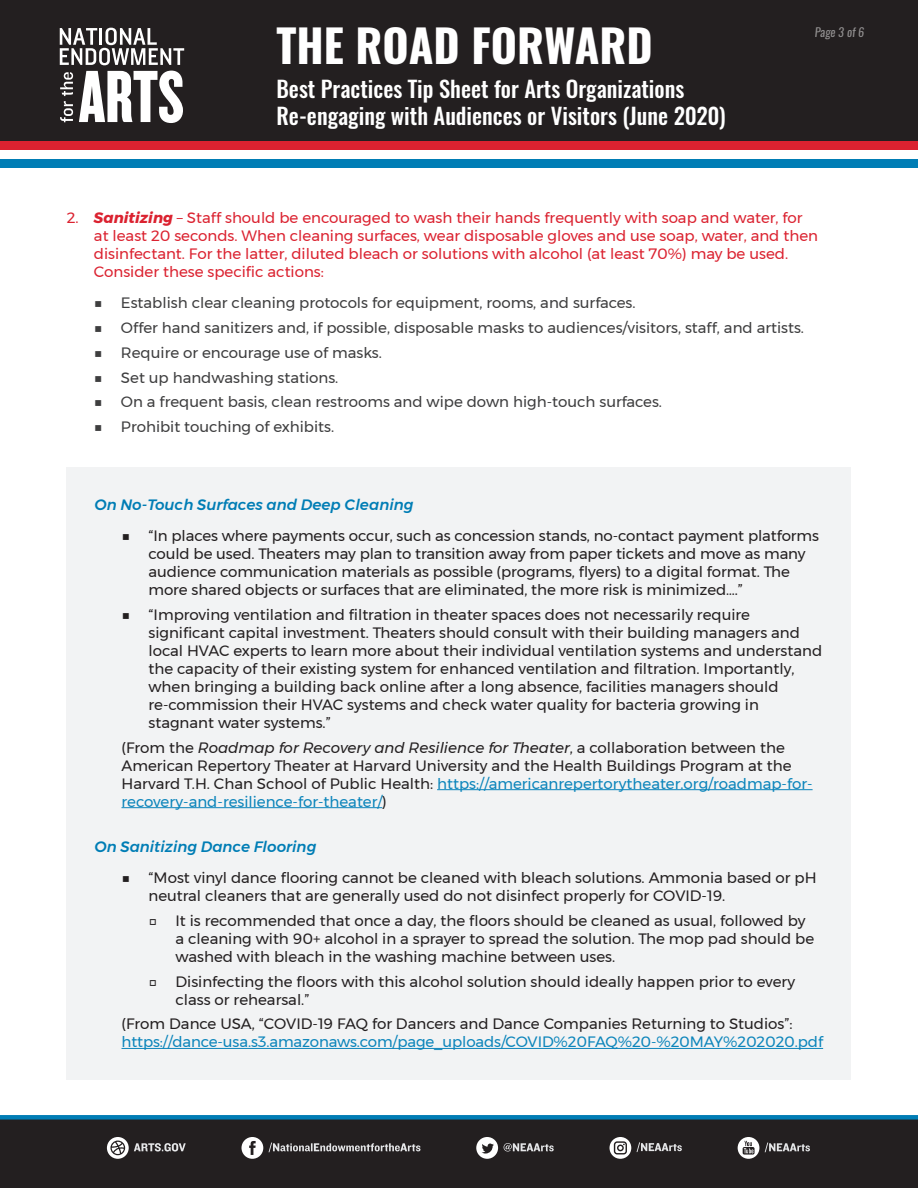
<style>
.page{position:relative;width:918px;height:1188px;background:#fff}
.page>*{position:absolute;margin:0;border:0;box-sizing:border-box;transform-origin:0 0}
.t1{font:700 45px "Oswald";color:#fff}
.t2{font:500 22.5px/27px "Oswald";color:#fff}
.t3{font:15px/18px "Montserrat";color:#231f20}
.t4{font:15px "Montserrat";color:#3e3e3f}
.t5{font:15px/18px "Montserrat";color:#db2230}
.t6{font:15px/18px "Montserrat";letter-spacing:-.005em;color:#0c85bb}
.t7{font:italic 500 15px "Montserrat";color:#007db5}
.t8{font:italic 12px "Oswald";color:#fff}
.s1{font-weight:700;font-style:italic}
.s2{font-style:italic}
.s3{color:#0c85bb}
.s4{color:#231f20}
</style>
<div class="page">
<div style="left:67px;top:467px;width:784px;height:613px;background:#f2f3f4"></div>
<hr style="left:437px;top:789px;width:376px;height:1px;background:#0c85bb">
<hr style="left:122px;top:807px;width:260px;height:1px;background:#0c85bb">
<hr style="left:122px;top:1048px;width:701px;height:1px;background:#0c85bb">
<svg style="left:0;top:1115px;width:918px;height:73px;background:#20252a"></svg>
<svg style="left:765px;top:1143px;width:45px;height:9px"></svg>
<svg style="left:738px;top:1137px;width:21px;height:22px"></svg>
<svg style="left:637px;top:1142px;width:45px;height:10px"></svg>
<svg style="left:610px;top:1137px;width:21px;height:22px"></svg>
<svg style="left:504px;top:1143px;width:50px;height:9px"></svg>
<svg style="left:476px;top:1137px;width:22px;height:22px"></svg>
<svg style="left:269px;top:1143px;width:152px;height:9px"></svg>
<svg style="left:242px;top:1137px;width:21px;height:22px"></svg>
<svg style="left:107px;top:1137px;width:79px;height:22px;background:#5e5b5c"></svg>
<div style="left:0;top:0;width:918px;height:154px;background:#231f20"></div>
<div style="left:0;top:159px;width:918px;height:8px;background:#007db5"></div>
<div style="left:0;top:141px;width:918px;height:9px;background:#db2230"></div>
<div style="left:0;top:150px;width:918px;height:9px;background:#fff"></div>
<svg style="left:60px;top:28px;width:124px;height:37px"></svg>
<svg style="left:60px;top:72px;width:13px;height:50px"></svg>
<svg style="left:79px;top:71px;width:104px;height:52px"></svg>
<p class="t1" style="left:276px;top:14px;width:378px">THE ROAD FORWARD</p>
<p class="t2" style="left:276px;top:75px;width:451px">Best Practices Tip Sheet for Arts Organizations<br>Re-engaging with Audiences or Visitors (June 2020)</p>
<p class="t8" style="left:815px;top:24px;width:51px">Page 3 of 6</p>
<p class="t5" style="left:94px;top:208px;width:726px;text-indent:-27px">2. <span class="s1">Sanitizing</span> – Staff should be encouraged to wash their hands frequently with soap and water, for at least 20 seconds. When cleaning surfaces, wear disposable gloves and use soap, water, and then disinfectant. For the latter, diluted bleach or solutions with alcohol (at least 70%) may be used.<br>Consider these specific actions:</p>
<p class="t4" style="left:94px;top:292px;width:543px">■ Establish clear cleaning protocols for equipment, rooms, and surfaces.</p>
<p class="t4" style="left:94px;top:316px;width:712px">■ Offer hand sanitizers and, if possible, disposable masks to audiences/visitors, staff, and artists.</p>
<p class="t4" style="left:94px;top:341px;width:290px">■ Require or encourage use of masks.</p>
<p class="t4" style="left:94px;top:366px;width:246px">■ Set up handwashing stations.</p>
<p class="t4" style="left:94px;top:391px;width:570px">■ On a frequent basis, clean restrooms and wipe down high-touch surfaces.</p>
<p class="t4" style="left:94px;top:415px;width:242px">■ Prohibit touching of exhibits.</p>
<p class="t7" style="left:94px;top:493px;width:320px">On No-Touch Surfaces and Deep Cleaning</p>
<p class="t3" style="left:148px;top:527px;width:672px;text-indent:-27px">■ “In places where payments occur, such as concession stands, no-contact payment platforms could be used. Theaters may plan to transition away from paper tickets and move as many audience communication materials as possible (programs, flyers) to a digital format. The more shared objects or surfaces that are eliminated, the more risk is minimized….”</p>
<p class="t3" style="left:148px;top:605px;width:675px;text-indent:-27px">■ “Improving ventilation and filtration in theater spaces does not necessarily require significant capital investment. Theaters should consult with their building managers and local HVAC experts to learn more about their individual ventilation systems and understand the capacity of their existing system for enhanced ventilation and filtration. Importantly, when bringing a building back online after a long absence, facilities managers should re-commission their HVAC systems and check water quality for bacteria growing in stagnant water systems.”</p>
<p class="t3" style="left:122px;top:738px;width:693px">(From the <span class="s2">Roadmap for Recovery and Resilience for Theater</span>, a collaboration between the American Repertory Theater at Harvard University and the Health Buildings Program at the Harvard T.H. Chan School of Public Health: <span class="s3">https://americanrepertorytheater.org/roadmap-for&shy;recovery-and-resilience-for-theater/</span>)</p>
<p class="t7" style="left:94px;top:835px;width:223px">On Sanitizing Dance Flooring</p>
<p class="t3" style="left:148px;top:869px;width:670px;text-indent:-27px">■ “Most vinyl dance flooring cannot be cleaned with bleach solutions. Ammonia based or pH neutral cleaners that are generally used do not disinfect properly for COVID-19.</p>
<p class="t3" style="left:176px;top:911px;width:640px;text-indent:-27px">□ It is recommended that once a day, the floors should be cleaned as usual, followed by a cleaning with 90+ alcohol in a sprayer to spread the solution. The mop pad should be washed with bleach in the washing machine between uses.</p>
<p class="t3" style="left:176px;top:972px;width:621px;text-indent:-27px">□ Disinfecting the floors with this alcohol solution should ideally happen prior to every class or rehearsal.”</p>
<p class="t6" style="left:122px;top:1015px;width:703px"><span class="s4">(From Dance USA, “COVID-19 FAQ for Dancers and Dance Companies Returning to Studios”: </span>https://dance-usa.s3.amazonaws.com/page_uploads/COVID%20FAQ%20-%20MAY%202020.pdf</p>
</div>
